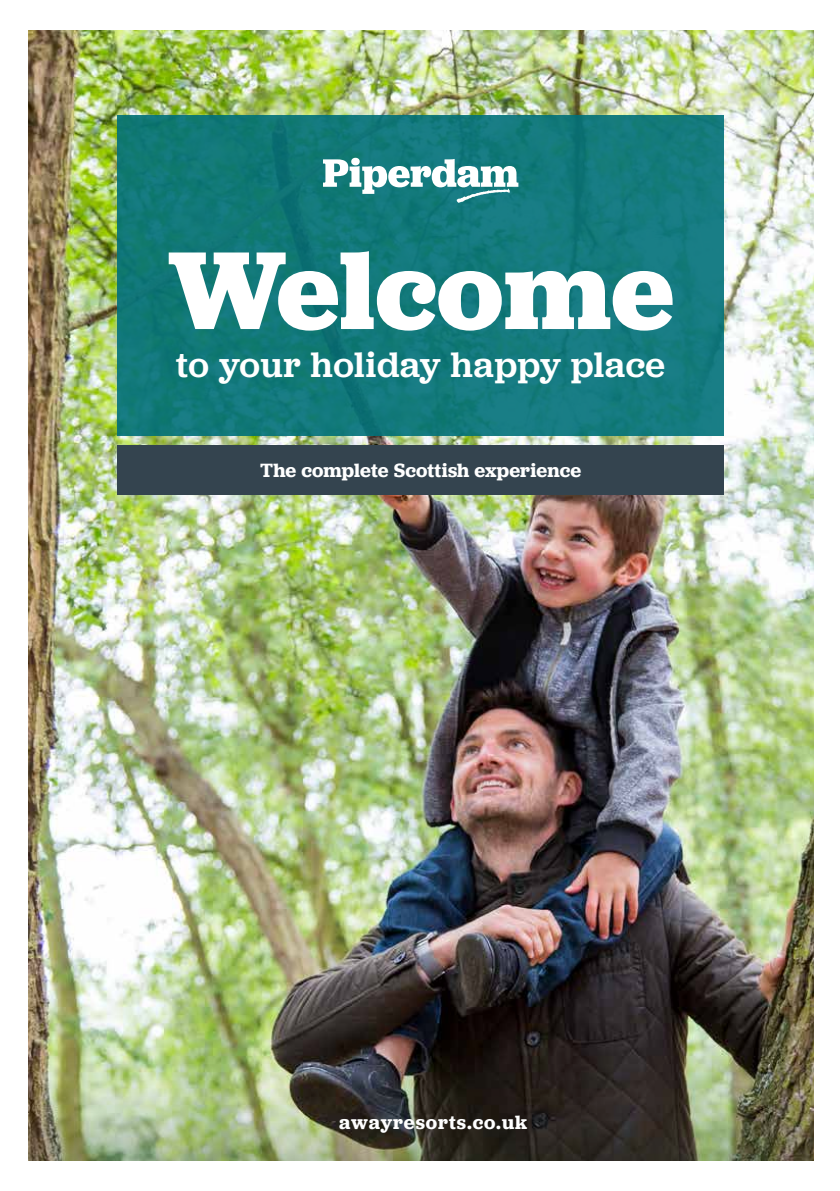
<style>
.page{position:relative;width:840px;height:1191px;background:#fff}
.page>*{position:absolute;margin:0;border:0;box-sizing:border-box;transform-origin:0 0}
.t1{font:700 115.2px "Jubilat";color:#fff}
.t2{font:500 36.8px "Jubilat";letter-spacing:.015em;color:#fff}
.t3{font:600 20px "Jubilat";letter-spacing:.01em;color:#fff}
.t4{font:600 20px "Jubilat";letter-spacing:.05em;color:#fff}
</style>
<div class="page">
<img style="left:28px;top:30px;width:784px;height:969px">
<img style="left:28px;top:999px;width:784px;height:161px">
<div style="left:117px;top:115px;width:606px;height:320px;background:#137a7b"></div>
<svg style="left:323px;top:158px;width:195px;height:45px"></svg>
<div style="left:117px;top:445px;width:606px;height:50px;background:#34444f"></div>
<h1 class="t1" style="left:167px;top:216px;width:507px">Welcome</h1>
<h2 class="t2" style="left:176px;top:341px;width:490px">to your holiday happy place</h2>
<p class="t3" style="left:260px;top:458px;width:322px">The complete Scottish experience</p>
<p class="t4" style="left:339px;top:1109px;width:189px">awayresorts.co.uk</p>
</div>
